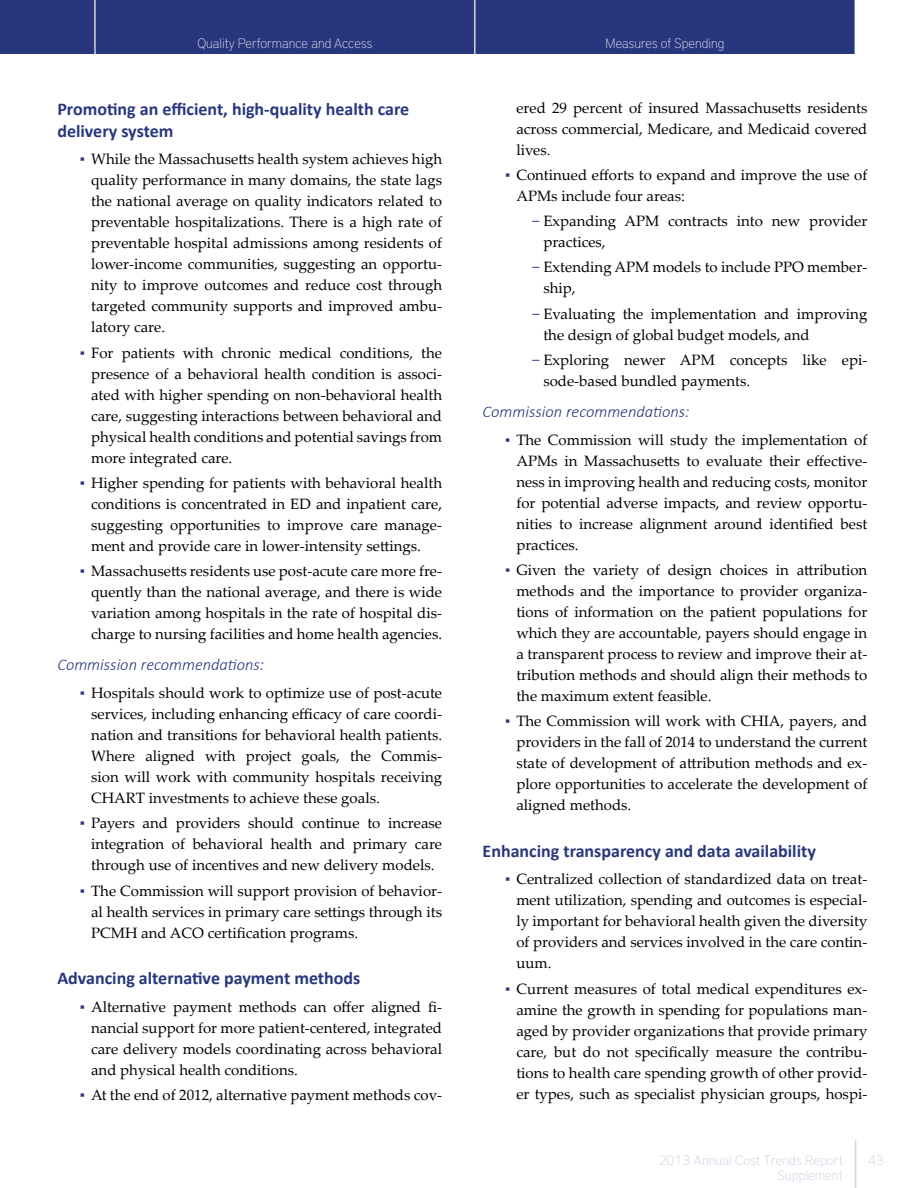
<style>
.page{position:relative;width:918px;height:1188px;background:#fff}
.page>*{position:absolute;margin:0;border:0;box-sizing:border-box;transform-origin:0 0}
.t1{font:700 18px/21.6px "Calibri";color:#28377d}
.t2{font:italic 300 16.5px "Calibri";color:#28377d}
.t3{font:15px/21px "Palatino Linotype";color:#000;text-align:justify}
.t4{font:100 13.5px "District Pro";color:#dfe5ef}
.t5{font:100 13.5px/15px "District Pro";letter-spacing:.01em;color:#c3cfe1;text-align:right}
.s1{color:#28377d}
</style>
<div class="page">
<div style="left:0;top:0;width:855px;height:54px;background:#28377d"></div>
<hr style="left:94px;top:0;width:2px;height:54px;background:#d4d4d4">
<hr style="left:474px;top:0;width:2px;height:54px;background:#d4d4d4">
<hr style="left:855px;top:1140px;width:1px;height:48px;background:#d4d4d4">
<p class="t4" style="left:197px;top:34px;width:177px">Quality Performance and Access</p>
<p class="t4" style="left:606px;top:34px;width:120px">Measures of Spending</p>
<p class="t1" style="left:57px;top:98px;width:353px">Promoting an efficient, high-quality health care delivery system</p>
<p class="t3" style="left:91px;top:148px;width:353px;text-indent:-11px"><span class="s1">▪</span> While the Massachusetts health system achieves high quality performance in many domains, the state lags the national average on quality indicators related to preventable hospitalizations. There is a high rate of preventable hospital admissions among residents of lower-income communities, suggesting an opportu&shy;nity to improve outcomes and reduce cost through targeted community supports and improved ambu&shy;latory care.</p>
<p class="t3" style="left:91px;top:342px;width:353px;text-indent:-11px"><span class="s1">▪</span> For patients with chronic medical conditions, the presence of a behavioral health condition is associ&shy;ated with higher spending on non-behavioral health care, suggesting interactions between behavioral and physical health conditions and potential savings from more integrated care.</p>
<p class="t3" style="left:91px;top:472px;width:353px;text-indent:-11px"><span class="s1">▪</span> Higher spending for patients with behavioral health conditions is concentrated in ED and inpatient care, suggesting opportunities to improve care manage&shy;ment and provide care in lower-intensity settings.</p>
<p class="t3" style="left:91px;top:560px;width:353px;text-indent:-11px"><span class="s1">▪</span> Massachusetts residents use post-acute care more fre&shy;quently than the national average, and there is wide variation among hospitals in the rate of hospital dis&shy;charge to nursing facilities and home health agencies.</p>
<p class="t2" style="left:57px;top:654px;width:208px">Commission recommendations:</p>
<p class="t3" style="left:91px;top:682px;width:353px;text-indent:-11px"><span class="s1">▪</span> Hospitals should work to optimize use of post-acute services, including enhancing efficacy of care coordi&shy;nation and transitions for behavioral health patients.<br>Where aligned with project goals, the Commis&shy;sion will work with community hospitals receiving CHART investments to achieve these goals.</p>
<p class="t3" style="left:91px;top:812px;width:353px;text-indent:-11px"><span class="s1">▪</span> Payers and providers should continue to increase integration of behavioral health and primary care through use of incentives and new delivery models.</p>
<p class="t3" style="left:91px;top:879px;width:352px;text-indent:-11px"><span class="s1">▪</span> The Commission will support provision of behavior&shy;al health services in primary care settings through its PCMH and ACO certification programs.</p>
<p class="t1" style="left:57px;top:967px;width:305px">Advancing alternative payment methods</p>
<p class="t3" style="left:91px;top:995px;width:352px;text-indent:-11px"><span class="s1">▪</span> Alternative payment methods can offer aligned fi&shy;nancial support for more patient-centered, integrated care delivery models coordinating across behavioral and physical health conditions.</p>
<p class="t3" style="left:80px;top:1084px;width:364px"><span class="s1">▪</span> At the end of 2012, alternative payment methods cov-</p>
<p class="t3" style="left:516px;top:96px;width:353px">ered 29 percent of insured Massachusetts residents across commercial, Medicare, and Medicaid covered lives.</p>
<p class="t3" style="left:516px;top:164px;width:353px;text-indent:-11px"><span class="s1">▪</span> Continued efforts to expand and improve the use of<br>APMs include four areas:</p>
<p class="t3" style="left:543px;top:210px;width:326px;text-indent:-11px"><span class="s1">−</span> Expanding APM contracts into new provider practices,</p>
<p class="t3" style="left:543px;top:256px;width:326px;text-indent:-11px"><span class="s1">−</span> Extending APM models to include PPO member&shy;ship,</p>
<p class="t3" style="left:543px;top:303px;width:325px;text-indent:-11px"><span class="s1">−</span> Evaluating the implementation and improving the design of global budget models, and</p>
<p class="t3" style="left:543px;top:349px;width:325px;text-indent:-11px"><span class="s1">−</span> Exploring newer APM concepts like epi&shy;sode-based bundled payments.</p>
<p class="t2" style="left:483px;top:401px;width:208px">Commission recommendations:</p>
<p class="t3" style="left:516px;top:429px;width:353px;text-indent:-11px"><span class="s1">▪</span> The Commission will study the implementation of APMs in Massachusetts to evaluate their effective&shy;ness in improving health and reducing costs, monitor for potential adverse impacts, and review opportu&shy;nities to increase alignment around identified best practices.</p>
<p class="t3" style="left:516px;top:559px;width:353px;text-indent:-11px"><span class="s1">▪</span> Given the variety of design choices in attribution methods and the importance to provider organiza&shy;tions of information on the patient populations for which they are accountable, payers should engage in a transparent process to review and improve their at&shy;tribution methods and should align their methods to the maximum extent feasible.</p>
<p class="t3" style="left:516px;top:710px;width:353px;text-indent:-11px"><span class="s1">▪</span> The Commission will work with CHIA, payers, and providers in the fall of 2014 to understand the current state of development of attribution methods and ex&shy;plore opportunities to accelerate the development of aligned methods.</p>
<p class="t1" style="left:483px;top:840px;width:335px">Enhancing transparency and data availability</p>
<p class="t3" style="left:516px;top:868px;width:352px;text-indent:-11px"><span class="s1">▪</span> Centralized collection of standardized data on treat&shy;ment utilization, spending and outcomes is especial&shy;ly important for behavioral health given the diversity of providers and services involved in the care contin&shy;uum.</p>
<p class="t3" style="left:516px;top:977px;width:353px;text-indent:-11px"><span class="s1">▪</span> Current measures of total medical expenditures ex&shy;amine the growth in spending for populations man&shy;aged by provider organizations that provide primary care, but do not specifically measure the contribu&shy;tions to health care spending growth of other provid&shy;er types, such as specialist physician groups, hospi-</p>
<p class="t5" style="left:659px;top:1152px;width:186px">2013 Annual Cost Trends Report<br>Supplement</p>
<p class="t5" style="left:868px;top:1152px;width:17px">43</p>
</div>
